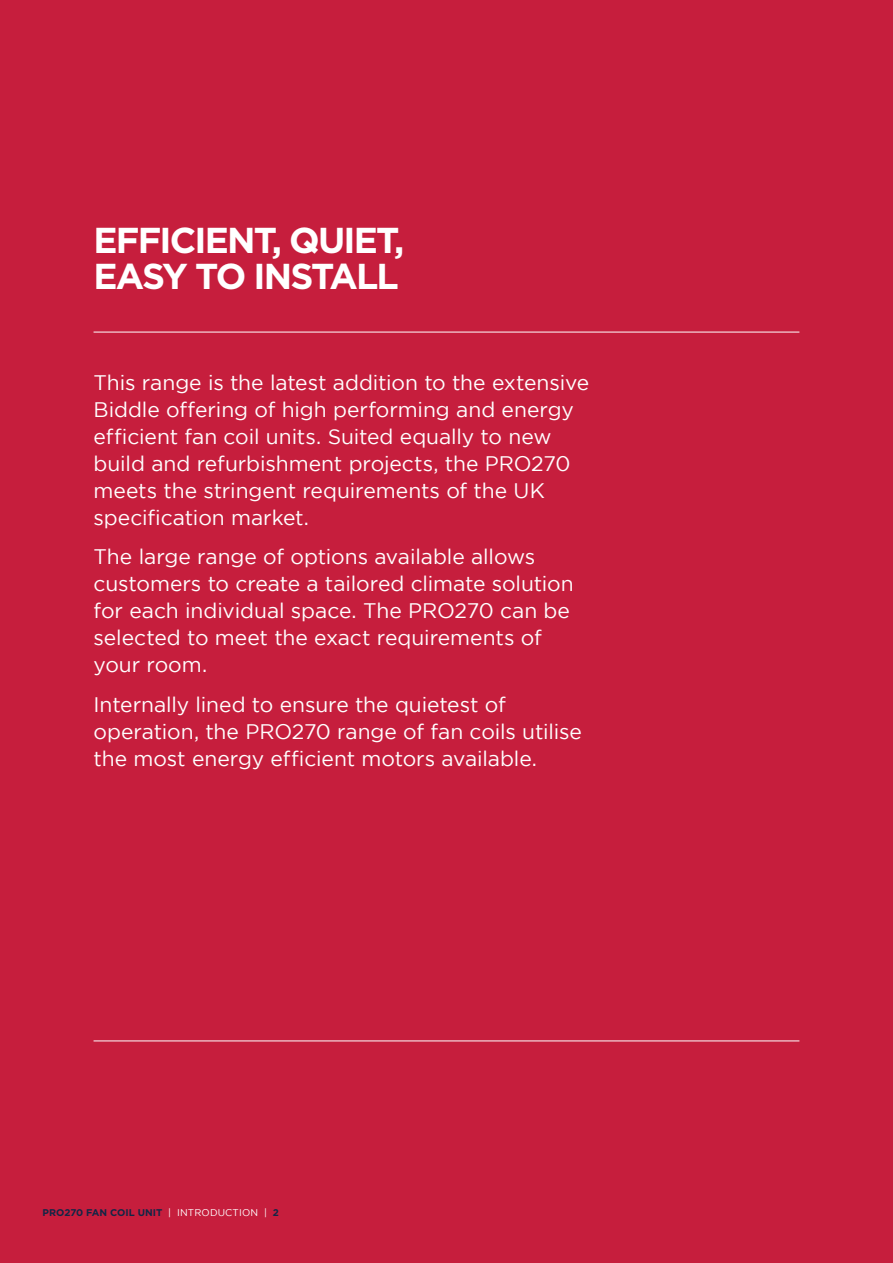
<style>
.page{position:relative;width:893px;height:1263px;background:#c61e3d}
.page>*{position:absolute;margin:0;border:0;box-sizing:border-box;transform-origin:0 0}
.t1{font:700 36px/36px "Gotham";letter-spacing:-.05em;color:#fff}
.Body_copy_black{font:21px/27px "Gotham";letter-spacing:-.005em;color:#fff}
.t2{font:700 9.75px "Gotham";color:#122646}
.s1{font-weight:400;color:#fff}
</style>
<div class="page">
<hr style="left:94px;top:332px;width:705px;height:1px;background:#fff">
<hr style="left:94px;top:1040px;width:705px;height:1px;background:#fff">
<p class="t1" style="left:94px;top:222px;width:312px">EFFICIENT, QUIET,<br>EASY TO INSTALL</p>
<p class="Body_copy_black" style="left:94px;top:368px;width:497px">This range is the latest addition to the extensive Biddle offering of high performing and energy efficient fan coil units. Suited equally to new build and refurbishment projects, the PRO270 meets the stringent requirements of the UK specification market.</p>
<p class="Body_copy_black" style="left:94px;top:543px;width:482px">The large range of options available allows customers to create a tailored climate solution for each individual space. The PRO270 can be selected to meet the exact requirements of your room.</p>
<p class="Body_copy_black" style="left:94px;top:691px;width:490px">Internally lined to ensure the quietest of operation, the PRO270 range of fan coils utilise the most energy efficient motors available.</p>
<p class="t2" style="left:43px;top:1206px;width:238px">PRO270 FAN COIL UNIT <span class="s1">| INTRODUCTION |</span> 2</p>
</div>
